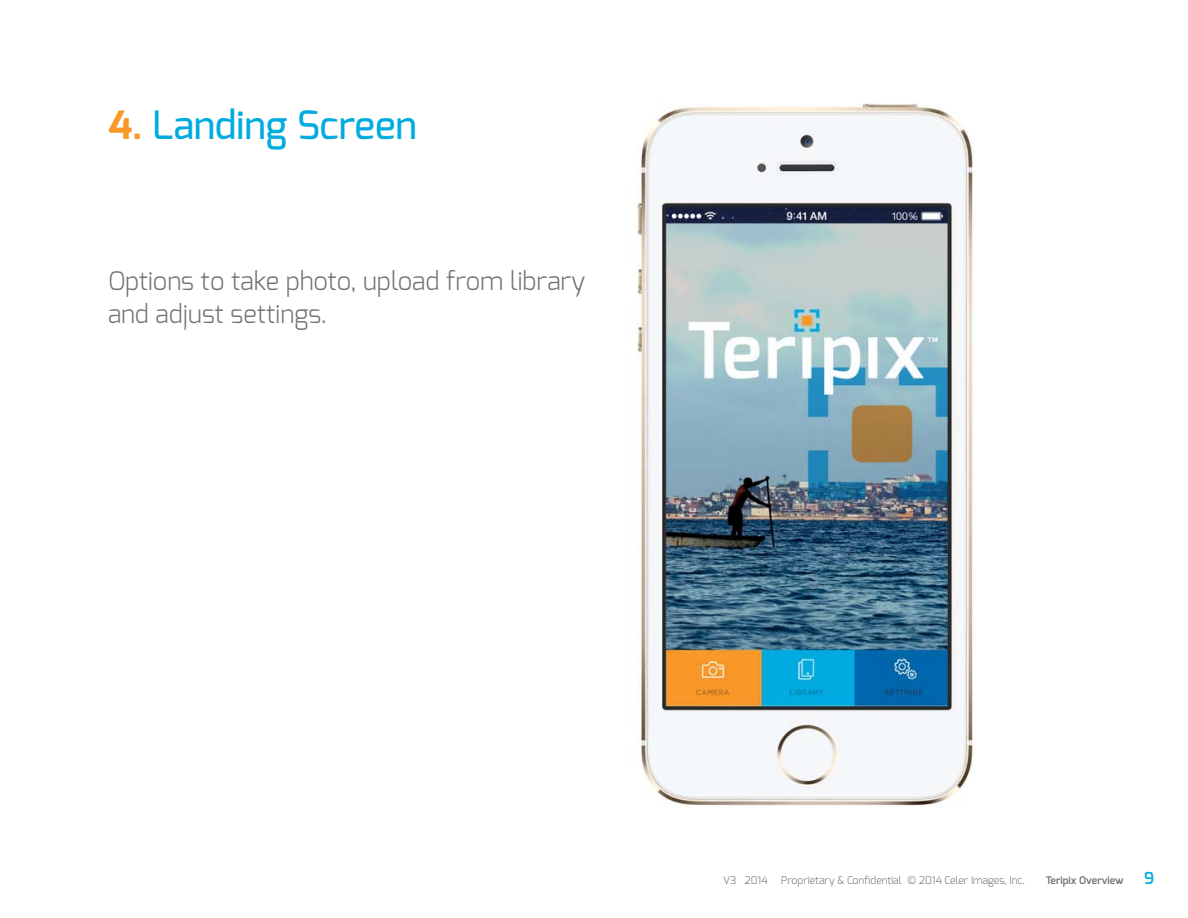
<style>
.page{position:relative;width:1188px;height:918px;background:#fff}
.page>*{position:absolute;margin:0;border:0;box-sizing:border-box;transform-origin:0 0}
.t1{font:500 39px "Exo";color:#00abdf}
.t2{font:300 25.5px/33px "Exo";color:#717073}
.t3{font:300 10.5px "Exo";color:#717073}
.t4{font:600 10.5px "Exo";color:#717073}
.s1{font-weight:700;color:#f89828}
</style>
<div class="page">
<img style="left:636px;top:103px;width:339px;height:703px">
<h1 class="t1" style="left:108px;top:100px;width:310px"><span class="s1">4.</span> Landing Screen</h1>
<p class="t2" style="left:108px;top:265px;width:479px">Options to take photo, upload from library and adjust settings.</p>
<p class="t3" style="left:723px;top:874px;width:46px">V3 2014</p>
<p class="t3" style="left:781px;top:874px;width:245px">Proprietary &amp; Confidential © 2014 Celer Images, Inc.</p>
<p class="t4" style="left:1046px;top:874px;width:79px">Teripix Overview</p>
</div>
